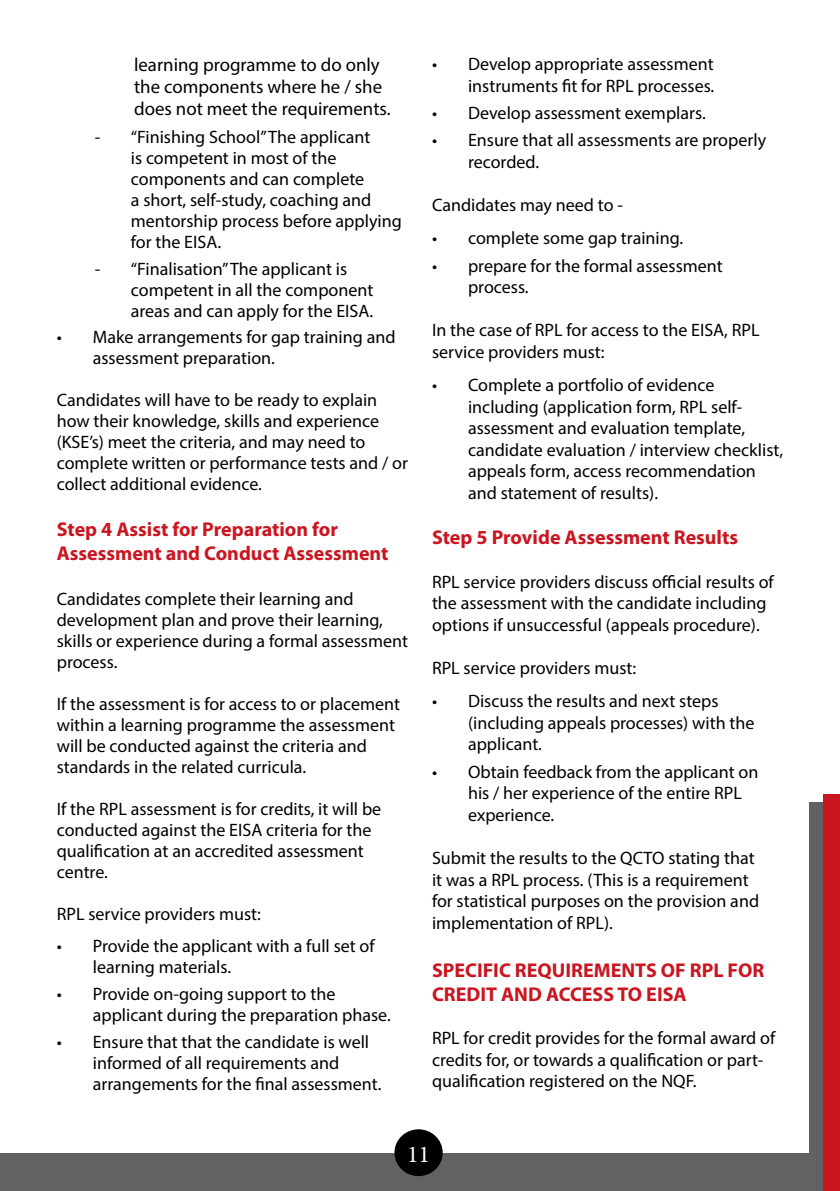
<style>
.page{position:relative;width:840px;height:1191px;background:#fff}
.page>*{position:absolute;margin:0;border:0;box-sizing:border-box;transform-origin:0 0}
.t1{font:24px "Minion Pro";color:#fff}
.t2{font:700 20px/24px "Myriad Pro";color:#ca1621}
.t3{font:18.8px/22.2px "Myriad Pro";color:#000}
.t4{font:18px/21px "Myriad Pro";color:#000}
</style>
<div class="page">
<div style="left:1px;top:1152px;width:838px;height:39px;background:#616264"></div>
<div style="left:808px;top:802px;width:31px;height:389px;background:#616264"></div>
<div style="left:822px;top:794px;width:17px;height:397px;background:#ca1621"></div>
<div style="left:398px;top:1133px;width:40px;height:39px;background:#000;border-radius:50%"></div>
<div style="left:394px;top:1129px;width:48px;height:47px;border:8px solid #000;border-radius:50%"></div>
<p class="t3" style="left:134px;top:53px;width:258px">learning programme to do only the components where he / she does not meet the requirements.</p>
<p class="t4" style="left:131px;top:126px;width:272px;text-indent:-36px">- “Finishing School” The applicant<br>is competent in most of the components and can complete<br>a short, self-study, coaching and mentorship process before applying for the EISA.</p>
<p class="t4" style="left:131px;top:258px;width:244px;text-indent:-36px">- “Finalisation” The applicant is competent in all the component areas and can apply for the EISA.</p>
<p class="t4" style="left:93px;top:326px;width:304px;text-indent:-36px">• Make arrangements for gap training and assessment preparation.</p>
<p class="t4" style="left:57px;top:389px;width:352px">Candidates will have to be ready to explain how their knowledge, skills and experience (KSE’s) meet the criteria, and may need to complete written or performance tests and / or collect additional evidence.</p>
<p class="t2" style="left:57px;top:516px;width:333px">Step 4 Assist for Preparation for<br>Assessment and Conduct Assessment</p>
<p class="t4" style="left:57px;top:588px;width:352px">Candidates complete their learning and development plan and prove their learning, skills or experience during a formal assessment process.</p>
<p class="t4" style="left:57px;top:693px;width:344px">If the assessment is for access to or placement within a learning programme the assessment will be conducted against the criteria and standards in the related curricula.</p>
<p class="t4" style="left:57px;top:798px;width:326px">If the RPL assessment is for credits, it will be conducted against the EISA criteria for the qualification at an accredited assessment centre.</p>
<p class="t4" style="left:57px;top:903px;width:206px">RPL service providers must:</p>
<p class="t4" style="left:93px;top:935px;width:283px;text-indent:-36px">• Provide the applicant with a full set of learning materials.</p>
<p class="t4" style="left:93px;top:983px;width:299px;text-indent:-36px">• Provide on-going support to the applicant during the preparation phase.</p>
<p class="t4" style="left:93px;top:1031px;width:290px;text-indent:-36px">• Ensure that that the candidate is well informed of all requirements and arrangements for the final assessment.</p>
<p class="t4" style="left:432px;top:53px;width:284px;line-height:21.6px;text-align:right">• Develop appropriate assessment instruments fit for RPL processes.</p>
<p class="t4" style="left:432px;top:102px;width:275px">• Develop assessment exemplars.</p>
<p class="t4" style="left:468px;top:129px;width:299px;line-height:21.6px;text-indent:-36px">• Ensure that all assessments are properly recorded.</p>
<p class="t4" style="left:432px;top:194px;width:192px">Candidates may need to -</p>
<p class="t4" style="left:432px;top:227px;width:253px">• complete some gap training.</p>
<p class="t4" style="left:468px;top:254px;width:256px;line-height:21.6px;text-indent:-36px">• prepare for the formal assessment process.</p>
<p class="t4" style="left:432px;top:319px;width:329px;line-height:21.6px">In the case of RPL for access to the EISA, RPL service providers must:</p>
<p class="t4" style="left:468px;top:374px;width:316px;line-height:21.6px;text-indent:-36px">• Complete a portfolio of evidence including (application form, RPL self&shy;assessment and evaluation template, candidate evaluation / interview checklist, appeals form, access recommendation and statement of results).</p>
<p class="t2" style="left:432px;top:525px;width:307px">Step 5 Provide Assessment Results</p>
<p class="t4" style="left:432px;top:570px;width:343px;line-height:21.6px">RPL service providers discuss official results of the assessment with the candidate including options if unsuccessful (appeals procedure).</p>
<p class="t4" style="left:432px;top:657px;width:206px">RPL service providers must:</p>
<p class="t4" style="left:468px;top:690px;width:288px;line-height:21.6px;text-indent:-36px">• Discuss the results and next steps (including appeals processes) with the applicant.</p>
<p class="t4" style="left:468px;top:760px;width:292px;line-height:21.6px;text-indent:-36px">• Obtain feedback from the applicant on his / her experience of the entire RPL experience.</p>
<p class="t4" style="left:432px;top:847px;width:328px;line-height:21.6px">Submit the results to the QCTO stating that it was a RPL process. (This is a requirement for statistical purposes on the provision and implementation of RPL).</p>
<p class="t2" style="left:432px;top:957px;width:33px">SPECIFIC</p>
<p class="t2" style="left:432px;top:957px;width:334px;text-indent:83px">REQUIREMENTS OF RPL FOR<br>CREDIT AND ACCE</p>
<p class="t2" style="left:592px;top:981px;width:95px">SS TO EISA</p>
<p class="t4" style="left:432px;top:1027px;width:344px;line-height:21.6px">RPL for credit provides for the formal award of credits for, or towards a qualification or part&shy;qualification registered on the NQF.</p>
<h1 class="t1" style="left:407px;top:1137px;width:25px">11</h1>
</div>
